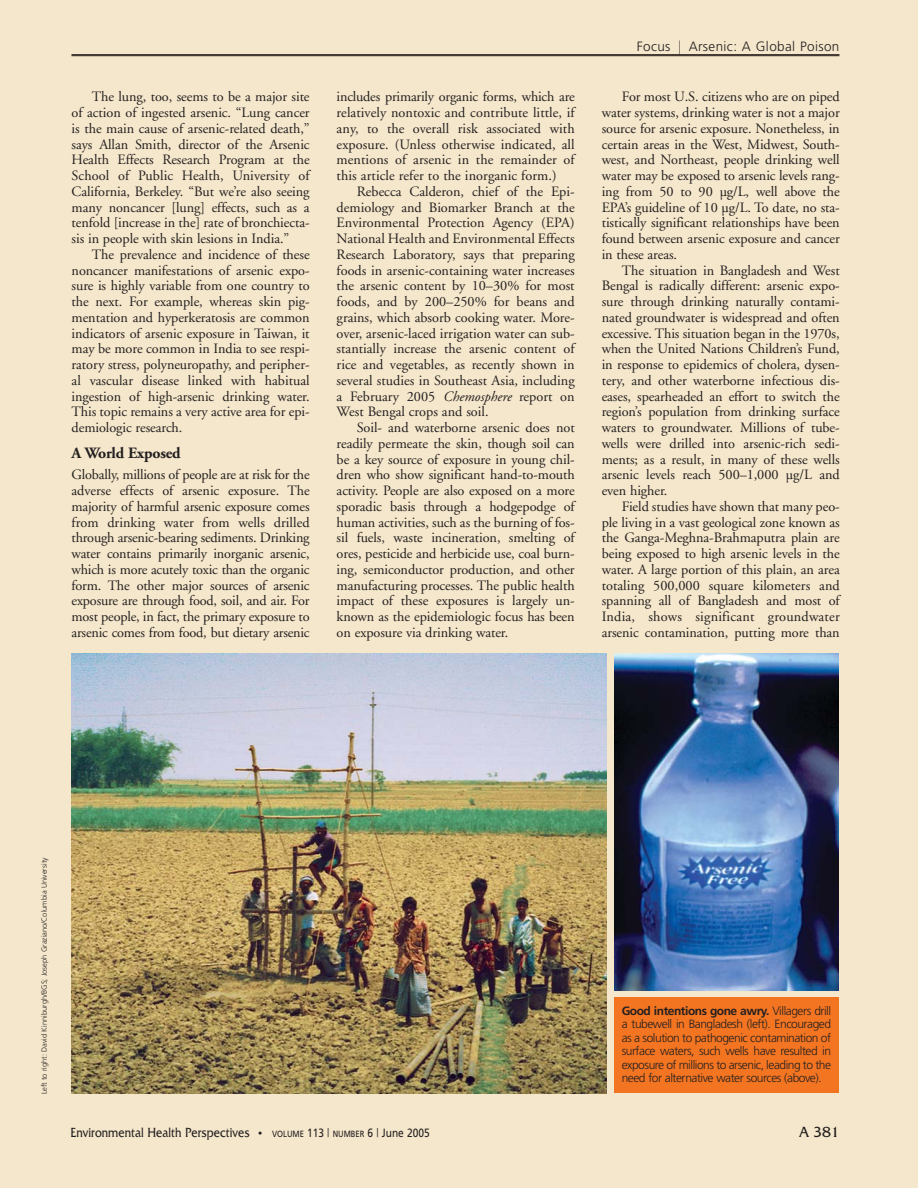
<style>
.page{position:relative;width:918px;height:1188px;background:#f5e7cb}
.page>*{position:absolute;margin:0;border:0;box-sizing:border-box;transform-origin:0 0}
.t1{font:700 15.75px "Adobe Garamond";letter-spacing:-.015em;color:#231f20}
.t2{font:15px "Friz Quadrata IT Cby BT";color:#231f20}
.t3{font:14.25px/15.8px "Adobe Garamond";letter-spacing:-.005em;color:#231f20;text-align:justify}
.t4{font:13.5px "Friz Quadrata IT Cby BT";color:#231f20;scale:.85 1}
.t5{font:300 13.5px "Frutiger";letter-spacing:.03em;color:#231f20}
.t6{font:300 12px/13.5px "Frutiger";letter-spacing:-.04em;color:#231f20;text-align:justify}
.t7{font:300 7.5px "Frutiger";color:#231f20}
.s1{font-style:italic}
.s2{font-size:18px;color:#463c35}
.s3{font-weight:700}
.s4{font-size:10.5px}
.s5{font-family:"Frutiger";font-size:9px}
.s6{font-family:"Frutiger";font-size:12px}
.s7{font-family:"Frutiger";font-weight:300;font-size:12px}
</style>
<div class="page">
<hr style="left:71px;top:54px;width:768px;height:2px;background:#463c35">
<img style="left:72px;top:654px;width:535px;height:439px">
<div style="left:614px;top:997px;width:225px;height:96px;background:#f47521"></div>
<img style="left:614px;top:654px;width:225px;height:336px">
<p class="t3" style="left:72px;top:90px;width:240px;text-indent:20px">The lung, too, seems to be a major site of action of ingested arsenic. “Lung cancer is the main cause of arsenic-related death,” says Allan Smith, director of the Arsenic Health Effects Research Program at the School of Public Health, University of California, Berkeley. “But we’re also seeing many noncancer [lung] effects, such as a tenfold [increase in the] rate of bronchiecta&shy;sis in people with skin lesions in India.”</p>
<p class="t3" style="left:72px;top:248px;width:240px;text-indent:20px">The prevalence and incidence of these noncancer manifestations of arsenic expo&shy;sure is highly variable from one country to the next. For example, whereas skin pig&shy;mentation and hyperkeratosis are common indicators of arsenic exposure in Taiwan, it may be more common in India to see respi&shy;ratory stress, polyneuropathy, and peripher&shy;al vascular disease linked with habitual ingestion of high-arsenic drinking water.<br>This topic remains a very active area for epi&shy;demiologic research.</p>
<p class="t1" style="left:72px;top:447px;width:111px">A World Exposed</p>
<p class="t3" style="left:72px;top:468px;width:240px">Globally, millions of people are at risk for the adverse effects of arsenic exposure. The majority of harmful arsenic exposure comes from drinking water from wells drilled through arsenic-bearing sediments. Drinking water contains primarily inorganic arsenic, which is more acutely toxic than the organic form. The other major sources of arsenic exposure are through food, soil, and air. For most people, in fact, the primary exposure to arsenic comes from food, but dietary arsenic</p>
<p class="t3" style="left:337px;top:90px;width:240px">includes primarily organic forms, which are relatively nontoxic and contribute little, if any, to the overall risk associated with exposure. (Unless otherwise indicated, all mentions of arsenic in the remainder of this article refer to the inorganic form.)</p>
<p class="t3" style="left:337px;top:185px;width:240px;text-indent:20px">Rebecca Calderon, chief of the Epi&shy;demiology and Biomarker Branch at the Environmental Protection Agency (EPA)<br>National Health and Environmental Effects Research Laboratory, says that preparing foods in arsenic-containing water increases the arsenic content by 10–30% for most foods, and by 200–250% for beans and grains, which absorb cooking water. More&shy;over, arsenic-laced irrigation water can sub&shy;stantially increase the arsenic content of rice and vegetables, as recently shown in several studies in Southeast Asia, including a February 2005 <span class="s1">Chemosphere</span> report on West Bengal crops and soil.</p>
<p class="t3" style="left:337px;top:421px;width:240px;text-indent:20px">Soil- and waterborne arsenic does not readily permeate the skin, though soil can be a key source of exposure in young chil&shy;dren who show significant hand-to-mouth activity. People are also exposed on a more sporadic basis through a hodgepodge of human activities, such as the burning of fos&shy;sil fuels, waste incineration, smelting of ores, pesticide and herbicide use, coal burn&shy;ing, semiconductor production, and other manufacturing processes. The public health impact of these exposures is largely un&shy;known as the epidemiologic focus has been on exposure via drinking water.</p>
<p class="t5" style="left:637px;top:41px;width:204px">Focus <span class="s2">|</span> Arsenic: A Global Poison</p>
<p class="t3" style="left:602px;top:90px;width:240px;text-indent:20px">For most U.S. citizens who are on piped water systems, drinking water is not a major source for arsenic exposure. Nonetheless, in certain areas in the West, Midwest, South&shy;west, and Northeast, people drinking well water may be exposed to arsenic levels rang&shy;ing from 50 to 90 µg/L, well above the EPA’s guideline of 10 µg/L. To date, no sta&shy;tistically significant relationships have been found between arsenic exposure and cancer in these areas.</p>
<p class="t3" style="left:602px;top:263px;width:240px;text-indent:20px">The situation in Bangladesh and West Bengal is radically different: arsenic expo&shy;sure through drinking naturally contami&shy;nated groundwater is widespread and often excessive. This situation began in the 1970s, when the United Nations Children’s Fund, in response to epidemics of cholera, dysen&shy;tery, and other waterborne infectious dis&shy;eases, spearheaded an effort to switch the region’s population from drinking surface waters to groundwater. Millions of tube&shy;wells were drilled into arsenic-rich sedi&shy;ments; as a result, in many of these wells arsenic levels reach 500–1,000 µg/L and even higher.</p>
<p class="t3" style="left:602px;top:500px;width:240px;text-indent:20px">Field studies have shown that many peo&shy;ple living in a vast geological zone known as the Ganga-Meghna-Brahmaputra plain are being exposed to high arsenic levels in the water. A large portion of this plain, an area totaling 500,000 square kilometers and spanning all of Bangladesh and most of India, shows significant groundwater arsenic contamination, putting more than</p>
<p class="t7" style="left:41px;top:1094px;width:238px;rotate:-90deg">Left to right: David Kinniburgh/BGS; Joseph Graziano/Columbia University</p>
<p class="t6" style="left:622px;top:1005px;width:211px"><span class="s3">Good intentions gone awry.</span> Villagers drill a tubewell in Bangladesh (left). Encouraged as a solution to pathogenic contamination of surface waters, such wells have resulted in exposure of millions to arsenic, leading to the need for alternative water sources (above).</p>
<p class="t4" style="left:70px;top:1127px;width:424px">Environmental Health Perspectives <span class="s4">•</span> <span class="s5">VOLUME</span> <span class="s6">113</span> <span class="s7">|</span> <span class="s5">NUMBER</span> <span class="s6">6</span> <span class="s7">|</span> <span class="s6">June 2005</span></p>
<p class="t2" style="left:799px;top:1126px;width:42px">A 381</p>
</div>
